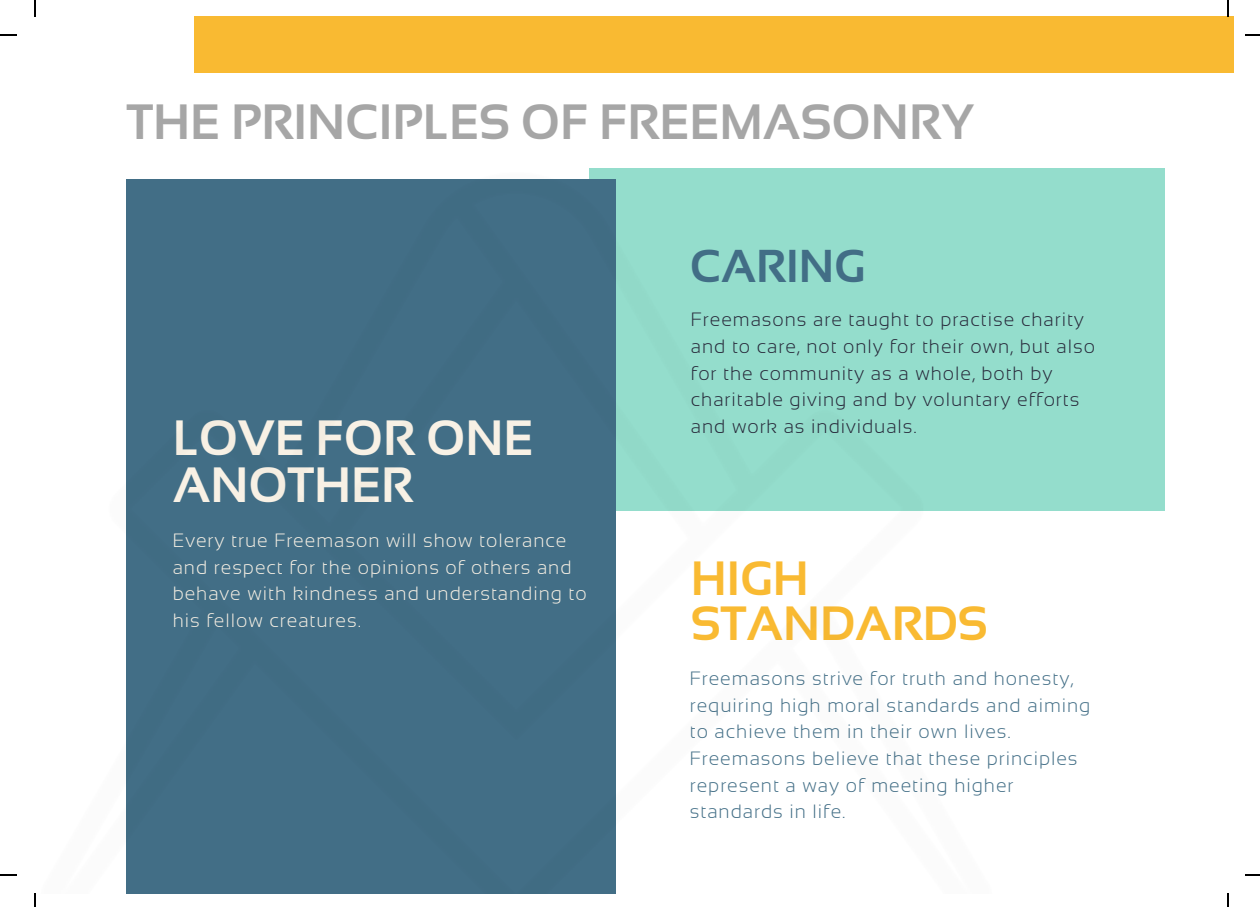
<style>
.page{position:relative;width:1260px;height:907px;background:#fff}
.page>*{position:absolute;margin:0;border:0;box-sizing:border-box;transform-origin:0 0}
.t1{font:700 49.6px "Sansation";color:#a6a6a6}
.t2{font:700 49.6px/47.2px "Sansation";color:#f8f1e5}
.t3{font:700 48px/45.2px "Sansation";color:#f9ba32}
.t4{font:700 46px "Sansation";color:#426e86}
.t5{font:300 19.2px/26.6px "Sansation";letter-spacing:.05em;color:#426e86}
.t6{font:300 19.2px/26.6px "Sansation";letter-spacing:.05em;color:#262638}
.t7{font:300 19.2px/26.6px "Sansation";letter-spacing:.05em;color:#f8f1e5}
</style>
<div class="page">
<div style="left:588px;top:122px;width:575px;height:388px;background:#94ddcc"></div>
<div style="left:194px;top:17px;width:1039px;height:55px;background:#f9ba32"></div>
<img style="left:126px;top:168px;width:883px;height:725px">
<div style="left:574px;top:97px;width:670px;height:71px;background:#fff"></div>
<svg style="left:35px;top:0;width:1px;height:17px"></svg>
<svg style="left:0;top:35px;width:17px;height:1px"></svg>
<svg style="left:1226px;top:0;width:2px;height:17px"></svg>
<svg style="left:1245px;top:35px;width:14px;height:1px"></svg>
<svg style="left:35px;top:893px;width:1px;height:14px"></svg>
<svg style="left:0;top:874px;width:17px;height:1px"></svg>
<svg style="left:1227px;top:893px;width:1px;height:14px"></svg>
<svg style="left:1245px;top:874px;width:14px;height:1px"></svg>
<h1 class="t1" style="left:127px;top:94px;width:846px">THE PRINCIPLES OF FREEMASONRY</h1>
<h1 class="t2" style="left:173px;top:414px;width:362px">LOVE FOR ONE<br>ANOTHER</h1>
<p class="t7" style="left:173px;top:527px;width:415px">Every true Freemason will show tolerance and respect for the opinions of others and behave with kindness and understanding to his fellow creatures.</p>
<h3 class="t4" style="left:689px;top:240px;width:177px">CARING</h3>
<p class="t6" style="left:690px;top:306px;width:405px">Freemasons are taught to practise charity and to care, not only for their own, but also for the community as a whole, both by charitable giving and by voluntary efforts and work as individuals.</p>
<h2 class="t3" style="left:690px;top:556px;width:298px">HIGH<br>STANDARDS</h2>
<p class="t5" style="left:689px;top:665px;width:402px">Freemasons strive for truth and honesty, requiring high moral standards and aiming to achieve them in their own lives.<br>Freemasons believe that these principles represent a way of meeting higher standards in life.</p>
</div>
